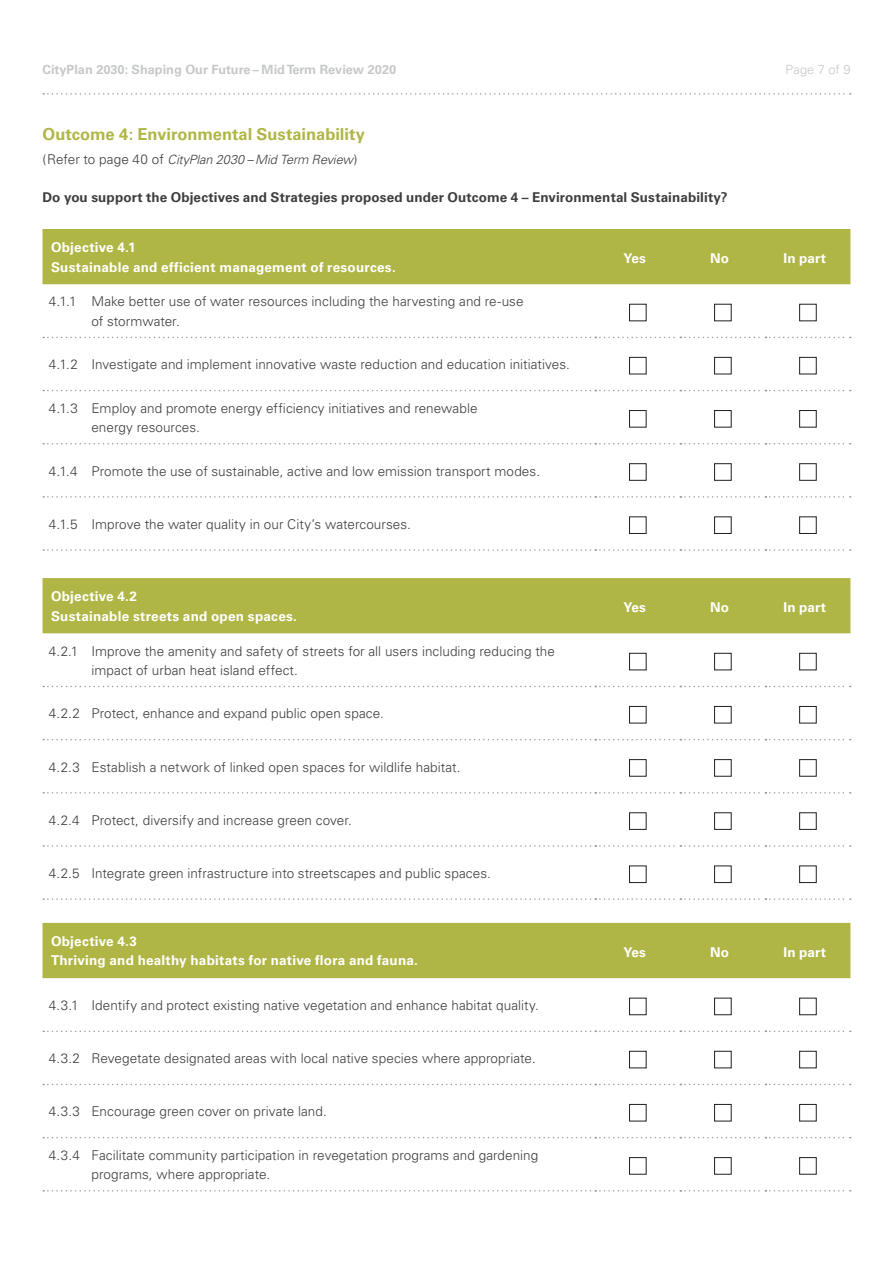
<style>
.page{position:relative;width:893px;height:1263px;background:#fff}
.page>*{position:absolute;margin:0;border:0;box-sizing:border-box;transform-origin:0 0}
.Sub_heading{font:700 16.5px "Univers";color:#b0b646}
.Table_Body_Copy{font:300 13.5px/19.5px "Univers";letter-spacing:.005em;color:#3e3e3f}
.Table_Header{font:700 13.5px/19.5px "Univers";letter-spacing:.015em;color:#fff}
.Second_Subheading{font:700 13.5px "Univers";letter-spacing:.005em;color:#3e3e3f}
.t1{font:700 12.75px "Univers";color:#c7c8ca}
.Table_Body_Copy-2{font:italic 300 12.75px "Univers";letter-spacing:-.01em;color:#3e3e3f}
.t2{font:300 12.75px "Univers";letter-spacing:.01em;color:#c7c8ca}
.s1{font-style:normal;font-size:13.5px}
</style>
<div class="page">
<svg style="left:43px;top:93px;width:808px;height:2px"></svg>
<div style="left:43px;top:229px;width:807px;height:55px;background:#b0b646"></div>
<svg style="left:43px;top:337px;width:808px;height:1px"></svg>
<svg style="left:43px;top:390px;width:808px;height:1px"></svg>
<svg style="left:43px;top:443px;width:808px;height:1px"></svg>
<svg style="left:43px;top:496px;width:808px;height:2px"></svg>
<svg style="left:43px;top:549px;width:808px;height:2px"></svg>
<div style="left:629px;top:304px;width:17px;height:17px;border:1px solid #231f20"></div>
<div style="left:714px;top:304px;width:17px;height:17px;border:1px solid #231f20"></div>
<div style="left:799px;top:304px;width:17px;height:17px;border:1px solid #231f20"></div>
<div style="left:629px;top:357px;width:17px;height:17px;border:1px solid #231f20"></div>
<div style="left:714px;top:357px;width:17px;height:17px;border:1px solid #231f20"></div>
<div style="left:799px;top:357px;width:17px;height:17px;border:1px solid #231f20"></div>
<div style="left:629px;top:410px;width:17px;height:17px;border:1px solid #231f20"></div>
<div style="left:714px;top:410px;width:17px;height:17px;border:1px solid #231f20"></div>
<div style="left:799px;top:410px;width:17px;height:17px;border:1px solid #231f20"></div>
<div style="left:629px;top:463px;width:17px;height:17px;border:1px solid #231f20"></div>
<div style="left:714px;top:463px;width:17px;height:17px;border:1px solid #231f20"></div>
<div style="left:799px;top:463px;width:17px;height:17px;border:1px solid #231f20"></div>
<div style="left:629px;top:517px;width:17px;height:17px;border:1px solid #231f20"></div>
<div style="left:714px;top:517px;width:17px;height:17px;border:1px solid #231f20"></div>
<div style="left:799px;top:517px;width:17px;height:17px;border:1px solid #231f20"></div>
<div style="left:43px;top:578px;width:807px;height:55px;background:#b0b646"></div>
<svg style="left:43px;top:686px;width:808px;height:1px"></svg>
<svg style="left:43px;top:739px;width:808px;height:1px"></svg>
<svg style="left:43px;top:792px;width:808px;height:1px"></svg>
<svg style="left:43px;top:845px;width:808px;height:2px"></svg>
<svg style="left:43px;top:898px;width:808px;height:2px"></svg>
<div style="left:629px;top:653px;width:17px;height:17px;border:1px solid #231f20"></div>
<div style="left:714px;top:653px;width:17px;height:17px;border:1px solid #231f20"></div>
<div style="left:799px;top:653px;width:17px;height:17px;border:1px solid #231f20"></div>
<div style="left:629px;top:706px;width:17px;height:17px;border:1px solid #231f20"></div>
<div style="left:714px;top:706px;width:17px;height:17px;border:1px solid #231f20"></div>
<div style="left:799px;top:706px;width:17px;height:17px;border:1px solid #231f20"></div>
<div style="left:629px;top:759px;width:17px;height:17px;border:1px solid #231f20"></div>
<div style="left:714px;top:759px;width:17px;height:17px;border:1px solid #231f20"></div>
<div style="left:799px;top:759px;width:17px;height:17px;border:1px solid #231f20"></div>
<div style="left:629px;top:812px;width:17px;height:17px;border:1px solid #231f20"></div>
<div style="left:714px;top:812px;width:17px;height:17px;border:1px solid #231f20"></div>
<div style="left:799px;top:812px;width:17px;height:17px;border:1px solid #231f20"></div>
<div style="left:629px;top:866px;width:17px;height:17px;border:1px solid #231f20"></div>
<div style="left:714px;top:866px;width:17px;height:17px;border:1px solid #231f20"></div>
<div style="left:799px;top:866px;width:17px;height:17px;border:1px solid #231f20"></div>
<div style="left:43px;top:923px;width:807px;height:55px;background:#b0b646"></div>
<svg style="left:43px;top:1030px;width:808px;height:2px"></svg>
<svg style="left:43px;top:1084px;width:808px;height:1px"></svg>
<svg style="left:43px;top:1137px;width:808px;height:1px"></svg>
<svg style="left:43px;top:1190px;width:808px;height:1px"></svg>
<div style="left:629px;top:998px;width:17px;height:17px;border:1px solid #231f20"></div>
<div style="left:714px;top:998px;width:17px;height:17px;border:1px solid #231f20"></div>
<div style="left:799px;top:998px;width:17px;height:17px;border:1px solid #231f20"></div>
<div style="left:629px;top:1051px;width:17px;height:17px;border:1px solid #231f20"></div>
<div style="left:714px;top:1051px;width:17px;height:17px;border:1px solid #231f20"></div>
<div style="left:799px;top:1051px;width:17px;height:17px;border:1px solid #231f20"></div>
<div style="left:629px;top:1104px;width:17px;height:17px;border:1px solid #231f20"></div>
<div style="left:714px;top:1104px;width:17px;height:17px;border:1px solid #231f20"></div>
<div style="left:799px;top:1104px;width:17px;height:17px;border:1px solid #231f20"></div>
<div style="left:629px;top:1157px;width:17px;height:17px;border:1px solid #231f20"></div>
<div style="left:714px;top:1157px;width:17px;height:17px;border:1px solid #231f20"></div>
<div style="left:799px;top:1157px;width:17px;height:17px;border:1px solid #231f20"></div>
<p class="t1" style="left:43px;top:62px;width:355px">CityPlan 2030: Shaping Our Future – Mid Term Review 2020</p>
<p class="t2" style="left:786px;top:61px;width:66px">Page 7 of 9</p>
<p class="Sub_heading" style="left:43px;top:124px;width:324px">Outcome 4: Environmental Sustainability</p>
<p class="Table_Body_Copy-2" style="left:43px;top:151px;width:317px"><span class="s1">(Refer to page 40 of</span> CityPlan 2030 – Mid Term Review<span class="s1">)</span></p>
<p class="Second_Subheading" style="left:43px;top:189px;width:687px">Do you support the Objectives and Strategies proposed under Outcome 4 – Environmental Sustainability?</p>
<p class="Table_Header" style="left:51px;top:238px;width:346px">Objective 4.1<br>Sustainable and efficient management of resources.</p>
<p class="Table_Header" style="left:623px;top:249px;width:24px">Yes</p>
<p class="Table_Header" style="left:710px;top:249px;width:20px">No</p>
<p class="Table_Header" style="left:783px;top:249px;width:44px">In part</p>
<p class="Table_Body_Copy" style="left:91px;top:292px;width:434px;text-indent:-43px">4.1.1 Make better use of water resources including the harvesting and re-use of stormwater.</p>
<p class="Table_Body_Copy" style="left:49px;top:355px;width:523px">4.1.2 Investigate and implement innovative waste reduction and education initiatives.</p>
<p class="Table_Body_Copy" style="left:91px;top:398px;width:388px;text-indent:-43px">4.1.3 Employ and promote energy efficiency initiatives and renewable energy resources.</p>
<p class="Table_Body_Copy" style="left:49px;top:461px;width:493px">4.1.4 Promote the use of sustainable, active and low emission transport modes.</p>
<p class="Table_Body_Copy" style="left:49px;top:514px;width:364px">4.1.5 Improve the water quality in our City’s watercourses.</p>
<p class="Table_Header" style="left:51px;top:587px;width:247px">Objective 4.2<br>Sustainable streets and open spaces.</p>
<p class="Table_Header" style="left:623px;top:598px;width:24px">Yes</p>
<p class="Table_Header" style="left:710px;top:598px;width:20px">No</p>
<p class="Table_Header" style="left:783px;top:598px;width:44px">In part</p>
<p class="Table_Body_Copy" style="left:91px;top:641px;width:465px;text-indent:-43px">4.2.1 Improve the amenity and safety of streets for all users including reducing the impact of urban heat island effect.</p>
<p class="Table_Body_Copy" style="left:49px;top:704px;width:337px">4.2.2 Protect, enhance and expand public open space.</p>
<p class="Table_Body_Copy" style="left:49px;top:757px;width:413px">4.2.3 Establish a network of linked open spaces for wildlife habitat.</p>
<p class="Table_Body_Copy" style="left:49px;top:810px;width:305px">4.2.4 Protect, diversify and increase green cover.</p>
<p class="Table_Body_Copy" style="left:49px;top:863px;width:444px">4.2.5 Integrate green infrastructure into streetscapes and public spaces.</p>
<p class="Table_Header" style="left:51px;top:931px;width:368px">Objective 4.3<br>Thriving and healthy habitats for native flora and fauna.</p>
<p class="Table_Header" style="left:623px;top:942px;width:24px">Yes</p>
<p class="Table_Header" style="left:710px;top:942px;width:20px">No</p>
<p class="Table_Header" style="left:783px;top:942px;width:44px">In part</p>
<p class="Table_Body_Copy" style="left:49px;top:995px;width:492px">4.3.1 Identify and protect existing native vegetation and enhance habitat quality.</p>
<p class="Table_Body_Copy" style="left:49px;top:1049px;width:488px">4.3.2 Revegetate designated areas with local native species where appropriate.</p>
<p class="Table_Body_Copy" style="left:49px;top:1102px;width:279px">4.3.3 Encourage green cover on private land.</p>
<p class="Table_Body_Copy" style="left:91px;top:1145px;width:448px;text-indent:-43px">4.3.4 Facilitate community participation in revegetation programs and gardening programs, where appropriate.</p>
</div>
